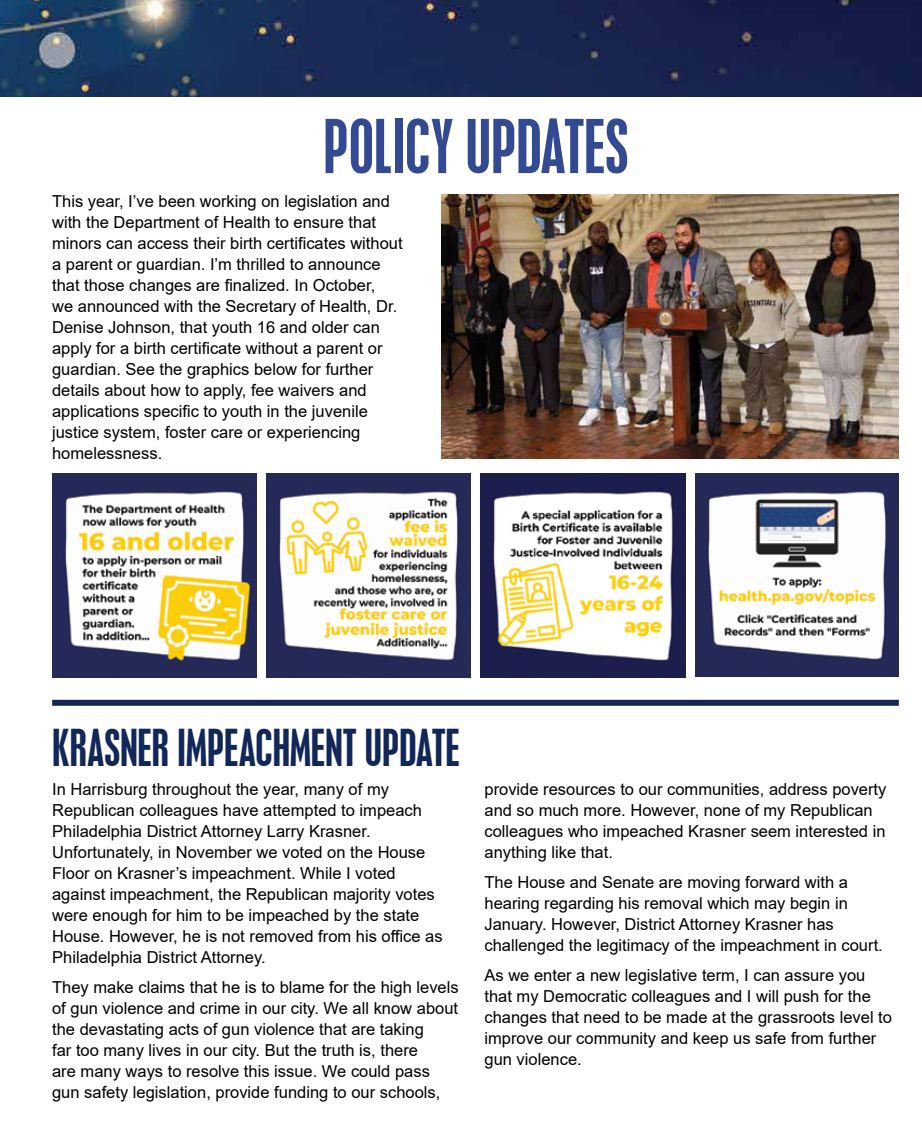
<style>
.page{position:relative;width:922px;height:1134px;background:#fff}
.page>*{position:absolute;margin:0;border:0;box-sizing:border-box;transform-origin:0 0}
.t1{font:condensed 66px "Placard";color:#334a92}
.t2{font:condensed 45px "Placard";color:#122759}
.t3{font:16.5px/21px "Arial";color:#000}
</style>
<div class="page">
<div style="left:52px;top:700px;width:846px;height:6px;background:#122759"></div>
<img style="left:0;top:0;width:921px;height:97px">
<img style="left:441px;top:195px;width:457px;height:264px">
<img style="left:52px;top:473px;width:204px;height:204px">
<img style="left:266px;top:473px;width:204px;height:204px">
<img style="left:480px;top:473px;width:205px;height:204px">
<img style="left:695px;top:473px;width:203px;height:204px">
<h1 class="t1" style="left:323px;top:106px;width:307px">POLICY UPDATES</h1>
<p class="t3" style="left:52px;top:190px;width:352px">This year, I’ve been working on legislation and with the Department of Health to ensure that minors can access their birth certificates without a parent or guardian. I’m thrilled to announce that those changes are finalized. In October,<br>we announced with the Secretary of Health, Dr.<br>Denise Johnson, that youth 16 and older can apply for a birth certificate without a parent or guardian. See the graphics below for further details about how to apply, fee waivers and applications specific to youth in the juvenile justice system, foster care or experiencing homelessness.</p>
<h2 class="t2" style="left:52px;top:720px;width:409px">KRASNER IMPEACHMENT UPDATE</h2>
<p class="t3" style="left:52px;top:779px;width:392px">In Harrisburg throughout the year, many of my Republican colleagues have attempted to impeach Philadelphia District Attorney Larry Krasner.<br>Unfortunately, in November we voted on the House Floor on Krasner’s impeachment. While I voted against impeachment, the Republican majority votes were enough for him to be impeached by the state House. However, he is not removed from his office as Philadelphia District Attorney.</p>
<p class="t3" style="left:52px;top:977px;width:408px">They make claims that he is to blame for the high levels of gun violence and crime in our city. We all know about the devastating acts of gun violence that are taking<br>far too many lives in our city. But the truth is, there<br>are many ways to resolve this issue. We could pass gun safety legislation, provide funding to our schools,</p>
<p class="t3" style="left:484px;top:779px;width:403px">provide resources to our communities, address poverty and so much more. However, none of my Republican colleagues who impeached Krasner seem interested in anything like that.</p>
<p class="t3" style="left:484px;top:872px;width:400px">The House and Senate are moving forward with a hearing regarding his removal which may begin in January. However, District Attorney Krasner has challenged the legitimacy of the impeachment in court.</p>
<p class="t3" style="left:484px;top:965px;width:409px">As we enter a new legislative term, I can assure you that my Democratic colleagues and I will push for the changes that need to be made at the grassroots level to improve our community and keep us safe from further gun violence.</p>
</div>
